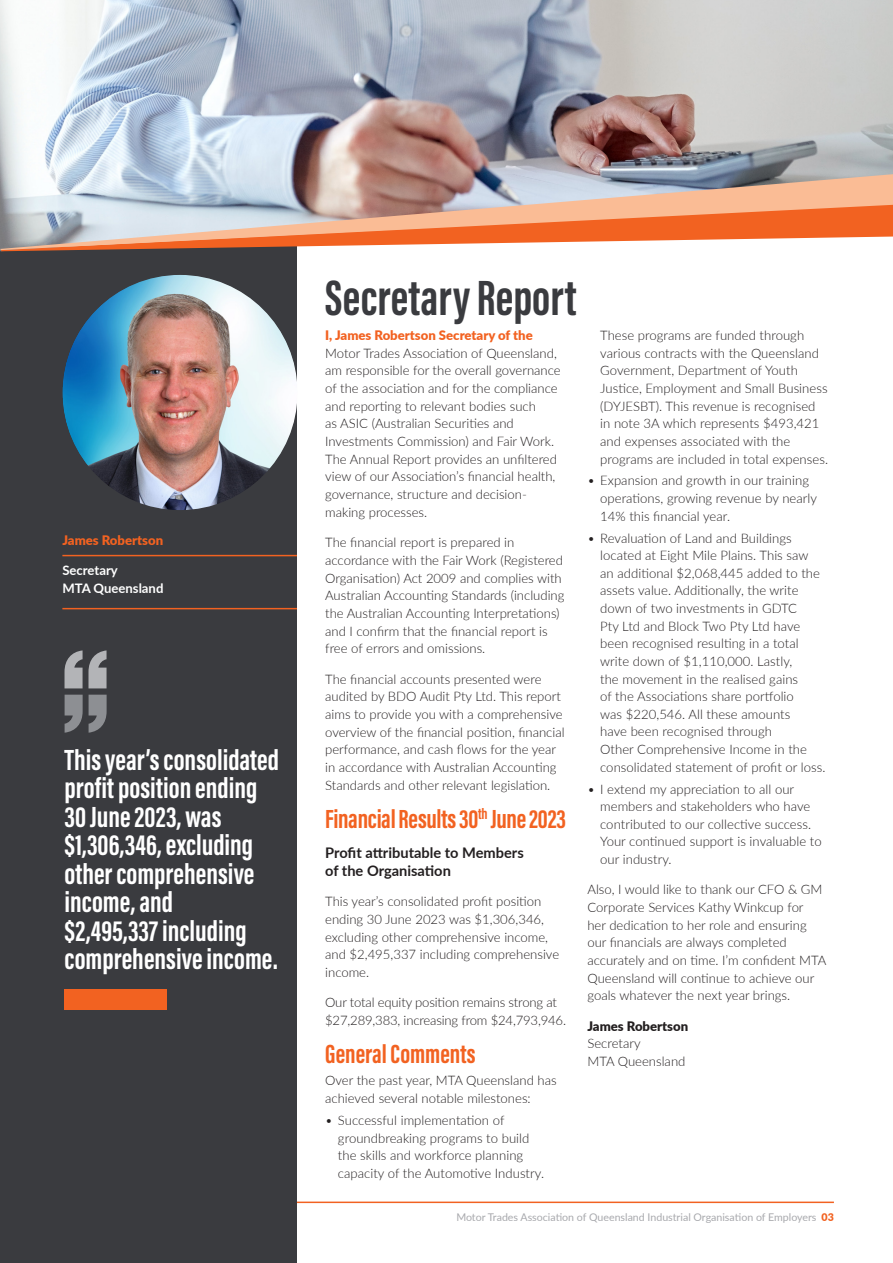
<style>
.page{position:relative;width:893px;height:1263px;background:#fff}
.page>*{position:absolute;margin:0;border:0;box-sizing:border-box;transform-origin:0 0}
.Headings{font:700 51px "Acumin Pro Extra Cond";letter-spacing:.005em;color:#3a3b3f}
.Header_quotes{font:700 30px/28.5px "Acumin Pro Extra Cond";color:#fff}
.Xheads{font:700 27px "Acumin Pro Extra Cond";letter-spacing:-.005em;color:#f26221}
.BODY_COPY{font:700 14.7px/17.7px "Lato";color:#231f20}
.BODY_COPY-2{font:300 13.2px/17.7px "Lato";color:#231f20}
.BODY_COPY-3{font:700 13.2px/17.7px "Lato";color:#fff}
.BODY_COPY-4{font:900 13.2px "Lato";color:#f26221}
.t1{font:10.65px "Lato";color:#a8a9ad}
.s1{font-weight:900;color:#f26221}
.s2{font-weight:900}
</style>
<div class="page">
<hr style="left:0;top:1201px;width:834px;height:2px;background:#f26221">
<div style="left:0;top:0;width:297px;height:1263px;background:#3a3b3f"></div>
<hr style="left:62px;top:555px;width:235px;height:1px;background:#f26221">
<hr style="left:62px;top:608px;width:235px;height:1px;background:#f26221">
<img style="left:62px;top:275px;width:236px;height:235px;border-radius:118px">
<img style="left:0;top:0;width:893px;height:174px">
<svg style="left:0;top:174px;width:893px;height:76px;background:#d7ac9a"></svg>
<svg style="left:65px;top:650px;width:42px;height:38px"></svg>
<svg style="left:65px;top:695px;width:42px;height:38px"></svg>
<div style="left:65px;top:989px;width:102px;height:20px;background:#f26221"></div>
<p class="BODY_COPY-4" style="left:62px;top:530px;width:102px">James Robertson</p>
<p class="BODY_COPY-3" style="left:62px;top:561px;width:103px">Secretary<br>MTA Queensland</p>
<p class="Header_quotes" style="left:65px;top:745px;width:216px">This year’s consolidated profit position ending<br>30 June 2023, was $1,306,346, excluding other comprehensive income, and<br>$2,495,337 including comprehensive income.</p>
<p class="Headings" style="left:325px;top:266px;width:253px">Secretary Report</p>
<p class="BODY_COPY-2" style="left:325px;top:326px;width:237px"><span class="s1">I, James Robertson Secretary of the </span>Motor Trades Association of Queensland, am responsible for the overall governance of the association and for the compliance and reporting to relevant bodies such<br>as ASIC (Australian Securities and Investments Commission) and Fair Work.<br>The Annual Report provides an unfiltered view of our Association’s financial health, governance, structure and decision&shy;making processes.</p>
<p class="BODY_COPY-2" style="left:325px;top:533px;width:241px">The financial report is prepared in accordance with the Fair Work (Registered Organisation) Act 2009 and complies with Australian Accounting Standards (including the Australian Accounting Interpretations) and I confirm that the financial report is free of errors and omissions.</p>
<p class="BODY_COPY-2" style="left:325px;top:669px;width:241px">The financial accounts presented were audited by BDO Audit Pty Ltd. This report aims to provide you with a comprehensive overview of the financial position, financial performance, and cash flows for the year in accordance with Australian Accounting Standards and other relevant legislation.</p>
<p class="Xheads" style="left:325px;top:802px;width:242px">Financial Results 30<sup>th</sup> June 2023</p>
<p class="BODY_COPY" style="left:325px;top:843px;width:200px">Profit attributable to Members of the Organisation</p>
<p class="BODY_COPY-2" style="left:325px;top:892px;width:235px">This year’s consolidated profit position ending 30 June 2023 was $1,306,346, excluding other comprehensive income, and $2,495,337 including comprehensive income.</p>
<p class="BODY_COPY-2" style="left:325px;top:993px;width:242px">Our total equity position remains strong at $27,289,383, increasing from $24,793,946.</p>
<p class="Xheads" style="left:325px;top:1038px;width:152px">General Comments</p>
<p class="BODY_COPY-2" style="left:325px;top:1071px;width:233px">Over the past year, MTA Queensland has achieved several notable milestones:</p>
<p class="BODY_COPY-2" style="left:338px;top:1111px;width:208px;text-indent:-13px">• Successful implementation of groundbreaking programs to build the skills and workforce planning capacity of the Automotive Industry.</p>
<p class="BODY_COPY-2" style="left:600px;top:326px;width:229px">These programs are funded through various contracts with the Queensland Government, Department of Youth Justice, Employment and Small Business (DYJESBT). This revenue is recognised in note 3A which represents $493,421 and expenses associated with the programs are included in total expenses.</p>
<p class="BODY_COPY-2" style="left:600px;top:471px;width:218px;text-indent:-13px">• Expansion and growth in our training operations, growing revenue by nearly<br>14% this financial year.</p>
<p class="BODY_COPY-2" style="left:600px;top:528px;width:227px;text-indent:-13px">• Revaluation of Land and Buildings located at Eight Mile Plains. This saw an additional $2,068,445 added to the assets value. Additionally, the write down of two investments in GDTC<br>Pty Ltd and Block Two Pty Ltd have been recognised resulting in a total write down of $1,110,000. Lastly,<br>the movement in the realised gains<br>of the Associations share portfolio<br>was $220,546. All these amounts<br>have been recognised through<br>Other Comprehensive Income in the consolidated statement of profit or loss.</p>
<p class="BODY_COPY-2" style="left:600px;top:779px;width:223px;text-indent:-13px">• I extend my appreciation to all our members and stakeholders who have contributed to our collective success.<br>Your continued support is invaluable to our industry.</p>
<p class="BODY_COPY-2" style="left:587px;top:880px;width:241px">Also, I would like to thank our CFO &amp; GM Corporate Services Kathy Winkcup for<br>her dedication to her role and ensuring our financials are always completed accurately and on time. I’m confident MTA Queensland will continue to achieve our goals whatever the next year brings.</p>
<p class="BODY_COPY-2" style="left:587px;top:1016px;width:102px"><span class="s2">James Robertson<br></span>Secretary<br>MTA Queensland</p>
<p class="t1" style="left:456px;top:1209px;width:379px">Motor Trades Association of Queensland Industrial Organisation of Employers <span class="s1">03</span></p>
</div>
